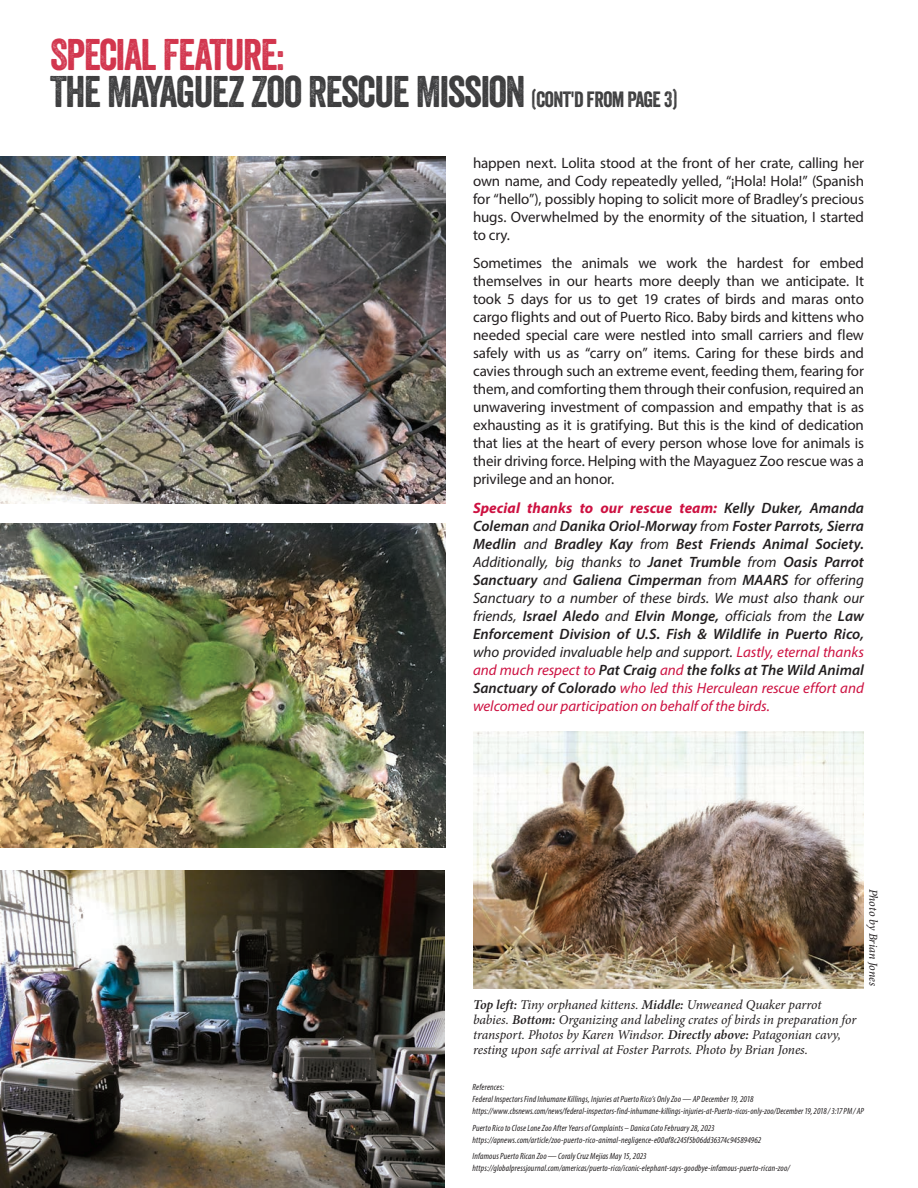
<style>
.page{position:relative;width:918px;height:1188px;background:#fff}
.page>*{position:absolute;margin:0;border:0;box-sizing:border-box;transform-origin:0 0}
.Headline_Smaller{font:42.9px "Veneer";letter-spacing:-.03em;color:#3e3e3f}
.Headline_Smaller-2{font:42.9px "Veneer";letter-spacing:-.03em;color:#d2354d}
.Body_Text_11_13{font:15px/18px "Myriad Pro";letter-spacing:-.01em;color:#231f20;text-align:justify}
.Body_Text_11_13-2{font:italic 600 15px/18px "Myriad Pro";letter-spacing:.005em;color:#231f20;text-align:justify}
.Photo_Credit{font:italic 13.5px/15px "Minion Pro";letter-spacing:-.01em;color:#231f20}
.Photo_Credit-2{font:italic 12px "Minion Pro";letter-spacing:-.01em;color:#231f20}
.Footnote{font:italic condensed 9px "Myriad Pro";letter-spacing:.015em;color:#231f20}
.s1{font-size:21.45px}
.s2{font-weight:700;color:#cd1141}
.s3{font-weight:400}
.s4{font-weight:400;color:#cd1141}
.s5{font-weight:600}
</style>
<div class="page">
<img style="left:0;top:157px;width:446px;height:347px">
<img style="left:0;top:523px;width:446px;height:324px">
<img style="left:0;top:870px;width:444px;height:318px">
<img style="left:473px;top:732px;width:391px;height:256px">
<p class="Headline_Smaller-2" style="left:50px;top:28px;width:236px">SPECIAL FEATURE:</p>
<p class="Headline_Smaller" style="left:50px;top:66px;width:629px">THE MAYAGUEZ ZOO RESCUE MISSION <span class="s1">(CONT'D FROM PAGE 3)</span></p>
<p class="Body_Text_11_13" style="left:473px;top:153px;width:392px">happen next. Lolita stood at the front of her crate, calling her own name, and Cody repeatedly yelled, “¡Hola! Hola!” (Spanish for “hello”), possibly hoping to solicit more of Bradley’s precious hugs. Overwhelmed by the enormity of the situation, I started to cry.</p>
<p class="Body_Text_11_13" style="left:473px;top:254px;width:393px">Sometimes the animals we work the hardest for embed themselves in our hearts more deeply than we anticipate. It took 5 days for us to get 19 crates of birds and maras onto cargo flights and out of Puerto Rico. Baby birds and kittens who needed special care were nestled into small carriers and flew safely with us as “carry on” items. Caring for these birds and cavies through such an extreme event, feeding them, fearing for them, and comforting them through their confusion, required an unwavering investment of compassion and empathy that is as exhausting as it is gratifying. But this is the kind of dedication that lies at the heart of every person whose love for animals is their driving force. Helping with the Mayaguez Zoo rescue was a privilege and an honor.</p>
<p class="Body_Text_11_13-2" style="left:473px;top:499px;width:393px"><span class="s2">Special thanks to our rescue team:</span> Kelly Duker, Amanda Coleman <span class="s3">and</span> Danika Oriol-Morway <span class="s3">from</span> Foster Parrots, Sierra Medlin <span class="s3">and</span> Bradley Kay <span class="s3">from</span> Best Friends Animal Society.<br><span class="s3">Additionally, big thanks to</span> Janet Trumble <span class="s3">from</span> Oasis Parrot Sanctuary <span class="s3">and</span> Galiena Cimperman <span class="s3">from</span> MAARS <span class="s3">for offering Sanctuary to a number of these birds. We must also thank our friends,</span> Israel Aledo <span class="s3">and</span> Elvin Monge, <span class="s3">officials from the</span> Law Enforcement Division of U.S. Fish &amp; Wildlife in Puerto Rico, <span class="s3">who provided invaluable help and support.</span> <span class="s4">Lastly, eternal thanks and much respect to</span> Pat Craig <span class="s4">and</span> the folks at The Wild Animal Sanctuary of Colorado <span class="s4">who led this Herculean rescue effort and welcomed our participation on behalf of the birds.</span></p>
<p class="Photo_Credit" style="left:473px;top:997px;width:385px"><span class="s5">Top left:</span> Tiny orphaned kittens. <span class="s5">Middle:</span> Unweaned Quaker parrot babies. <span class="s5">Bottom:</span> Organizing and labeling crates of birds in preparation for transport. Photos by Karen Windsor. <span class="s5">Directly above:</span> Patagonian cavy, resting upon safe arrival at Foster Parrots. Photo by Brian Jones.</p>
<p class="Photo_Credit-2" style="left:881px;top:889px;width:99px;rotate:90deg">Photo by Brian Jones</p>
<p class="Footnote" style="left:472px;top:1082px;width:33px">References:</p>
<p class="Footnote" style="left:472px;top:1094px;width:283px">Federal Inspectors Find Inhumane Killings, Injuries at Puerto Rico’s Only Zoo — AP December 19, 2018</p>
<p class="Footnote" style="left:472px;top:1106px;width:393px">https://www.cbsnews.com/news/federal-inspectors-find-inhumane-killings-injuries-at-Puerto-ricos-only-zoo/December 19, 2018 / 3:17 PM / AP</p>
<p class="Footnote" style="left:472px;top:1122px;width:244px">Puerto Rico to Close Lone Zoo After Years of Complaints – Danica Coto February 28, 2023</p>
<p class="Footnote" style="left:472px;top:1134px;width:290px">https://apnews.com/article/zoo-puerto-rico-animal-negligence-e00af8c245f5b06dd36374c945894962</p>
<p class="Footnote" style="left:472px;top:1151px;width:176px">Infamous Puerto Rican Zoo — Coraly Cruz Mejias May 15, 2023</p>
<p class="Footnote" style="left:472px;top:1163px;width:319px">https://globalpressjournal.com/americas/puerto-rico/iconic-elephant-says-goodbye-infamous-puerto-rican-zoo/</p>
</div>
